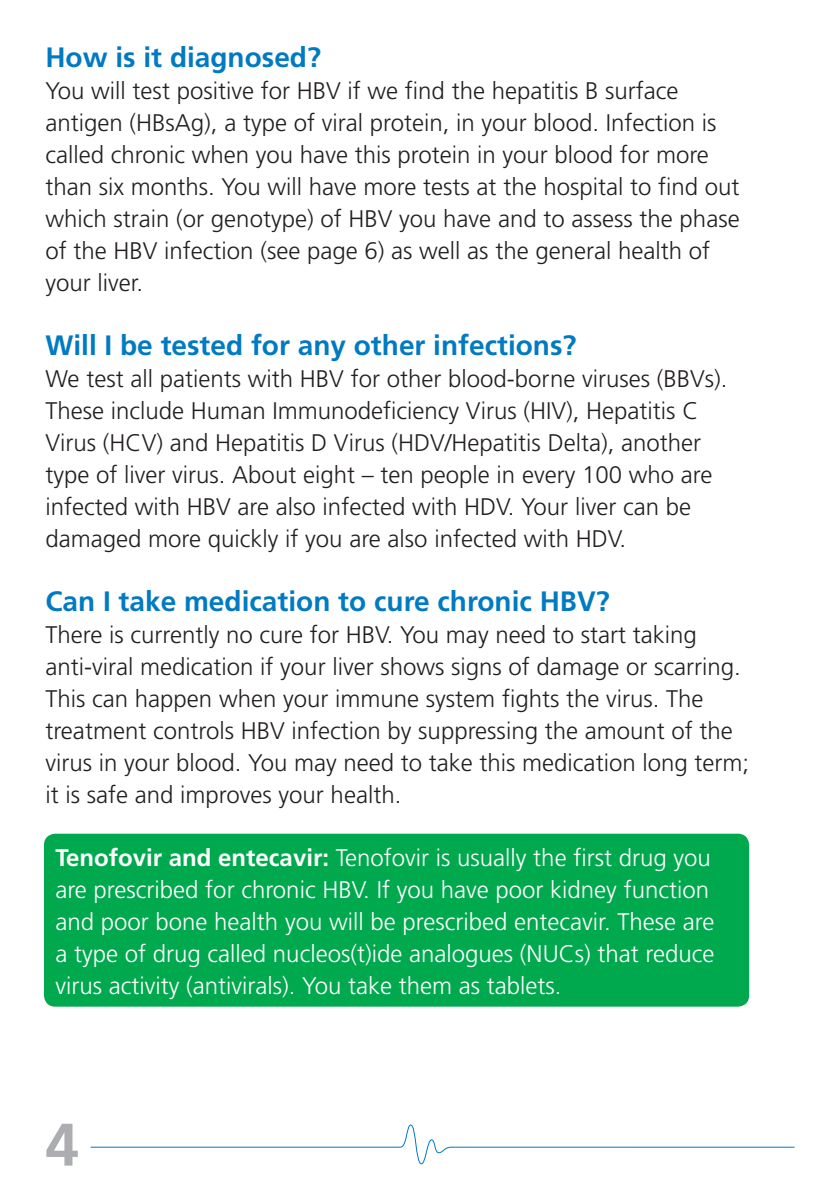
<style>
.page{position:relative;width:840px;height:1191px;background:#fff}
.page>*{position:absolute;margin:0;border:0;box-sizing:border-box;transform-origin:0 0}
.t1{font:700 60px "Frutiger";color:#acadb1}
.t2{font:700 28px "Frutiger";color:#007ac2}
.t3{font:300 24px/32px "Frutiger";color:#231f20}
.t4{font:300 24px/32px "Frutiger";color:#fff}
.s1{font-weight:700}
</style>
<div class="page">
<svg style="left:90px;top:1124px;width:705px;height:40px"></svg>
<div style="left:44px;top:833px;width:704px;height:173px;background:#00a94e;border-radius:11px"></div>
<p class="t2" style="left:45px;top:41px;width:277px">How is it diagnosed?</p>
<p class="t3" style="left:45px;top:75px;width:695px">You will test positive for HBV if we find the hepatitis B surface antigen (HBsAg), a type of viral protein, in your blood. Infection is called chronic when you have this protein in your blood for more than six months. You will have more tests at the hospital to find out which strain (or genotype) of HBV you have and to assess the phase of the HBV infection (see page 6) as well as the general health of your liver.</p>
<p class="t2" style="left:45px;top:329px;width:532px">Will I be tested for any other infections?</p>
<p class="t3" style="left:45px;top:363px;width:683px">We test all patients with HBV for other blood-borne viruses (BBVs).<br>These include Human Immunodeficiency Virus (HIV), Hepatitis C Virus (HCV) and Hepatitis D Virus (HDV/Hepatitis Delta), another type of liver virus. About eight – ten people in every 100 who are infected with HBV are also infected with HDV. Your liver can be damaged more quickly if you are also infected with HDV.</p>
<p class="t2" style="left:45px;top:585px;width:565px">Can I take medication to cure chronic HBV?</p>
<p class="t3" style="left:45px;top:619px;width:704px">There is currently no cure for HBV. You may need to start taking anti-viral medication if your liver shows signs of damage or scarring.<br>This can happen when your immune system fights the virus. The treatment controls HBV infection by suppressing the amount of the virus in your blood. You may need to take this medication long term; it is safe and improves your health.</p>
<p class="t4" style="left:55px;top:841px;width:660px"><span class="s1">Tenofovir and entecavir:</span> Tenofovir is usually the first drug you are prescribed for chronic HBV. If you have poor kidney function and poor bone health you will be prescribed entecavir. These are a type of drug called nucleos(t)ide analogues (NUCs) that reduce virus activity (antivirals). You take them as tablets.</p>
<h1 class="t1" style="left:45px;top:1109px;width:35px">4</h1>
</div>
